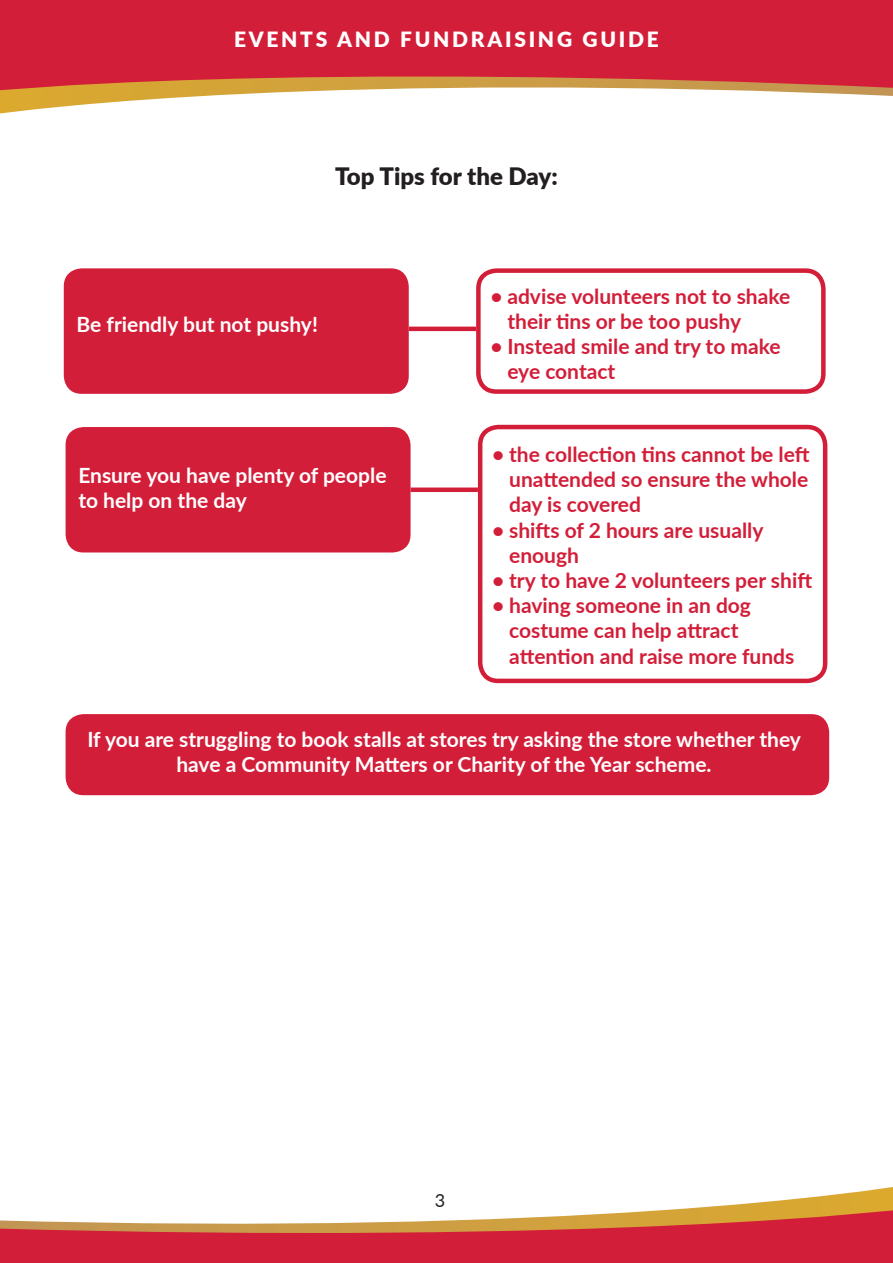
<style>
.page{position:relative;width:893px;height:1263px;background:#fff}
.page>*{position:absolute;margin:0;border:0;box-sizing:border-box;transform-origin:0 0}
.t1{font:900 24px "Lato";color:#231f20}
.t2{font:700 21px/25.2px "Lato";color:#d31e39}
.t3{font:700 21px/25.2px "Lato";color:#fff;text-align:center}
.t4{font:900 21px "Lato";letter-spacing:.13em;color:#fff}
.t5{font:18px "Lato";color:#231f20}
</style>
<div class="page">
<svg style="left:680px;top:1187px;width:213px;height:22px"></svg>
<svg style="left:0;top:1209px;width:893px;height:54px;fill:#d31e39"></svg>
<svg style="left:0;top:92px;width:893px;height:22px"></svg>
<svg style="left:0;top:0;width:893px;height:92px;fill:#d31e39"></svg>
<div style="left:64px;top:268px;width:345px;height:126px;background:#d31e39;border-radius:18px"></div>
<div style="left:476px;top:268px;width:350px;height:126px;border:4px solid #d31e39;border-radius:18px"></div>
<hr style="left:409px;top:327px;width:67px;height:4px;background:#d31e39">
<div style="left:66px;top:714px;width:763px;height:81px;background:#d31e39;border-radius:18px"></div>
<div style="left:66px;top:427px;width:345px;height:125px;background:#d31e39;border-radius:18px"></div>
<div style="left:478px;top:425px;width:349px;height:258px;border:4px solid #d31e39;border-radius:18px"></div>
<div style="left:411px;top:487px;width:67px;height:5px;background:#d31e39"></div>
<p class="t4" style="left:234px;top:23px;width:426px">EVENTS AND FUNDRAISING GUIDE</p>
<p class="t1" style="left:335px;top:158px;width:224px">Top Tips for the Day:</p>
<p class="t3" style="left:77px;top:311px;width:243px">Be friendly but not pushy!</p>
<p class="t2" style="left:507px;top:282px;width:285px;text-indent:-17px">• advise volunteers not to shake their tins or be too pushy</p>
<p class="t2" style="left:507px;top:333px;width:275px;text-indent:-17px">• Instead smile and try to make eye contact</p>
<p class="t3" style="left:78px;top:462px;width:310px;text-align:left">Ensure you have plenty of people to help on the day</p>
<p class="t2" style="left:509px;top:441px;width:302px;text-align:justify;text-indent:-17px">• the collection tins cannot be left unattended so ensure the whole day is covered</p>
<p class="t2" style="left:509px;top:516px;width:256px;text-indent:-17px">• shifts of 2 hours are usually enough</p>
<p class="t2" style="left:492px;top:567px;width:322px">• try to have 2 volunteers per shift</p>
<p class="t2" style="left:509px;top:592px;width:287px;text-indent:-17px">• having someone in an dog costume can help attract attention and raise more funds</p>
<p class="t3" style="left:87px;top:726px;width:715px">If you are struggling to book stalls at stores try asking the store whether they have a Community Matters or Charity of the Year scheme.</p>
<p class="t5" style="left:435px;top:1188px;width:12px">3</p>
</div>
